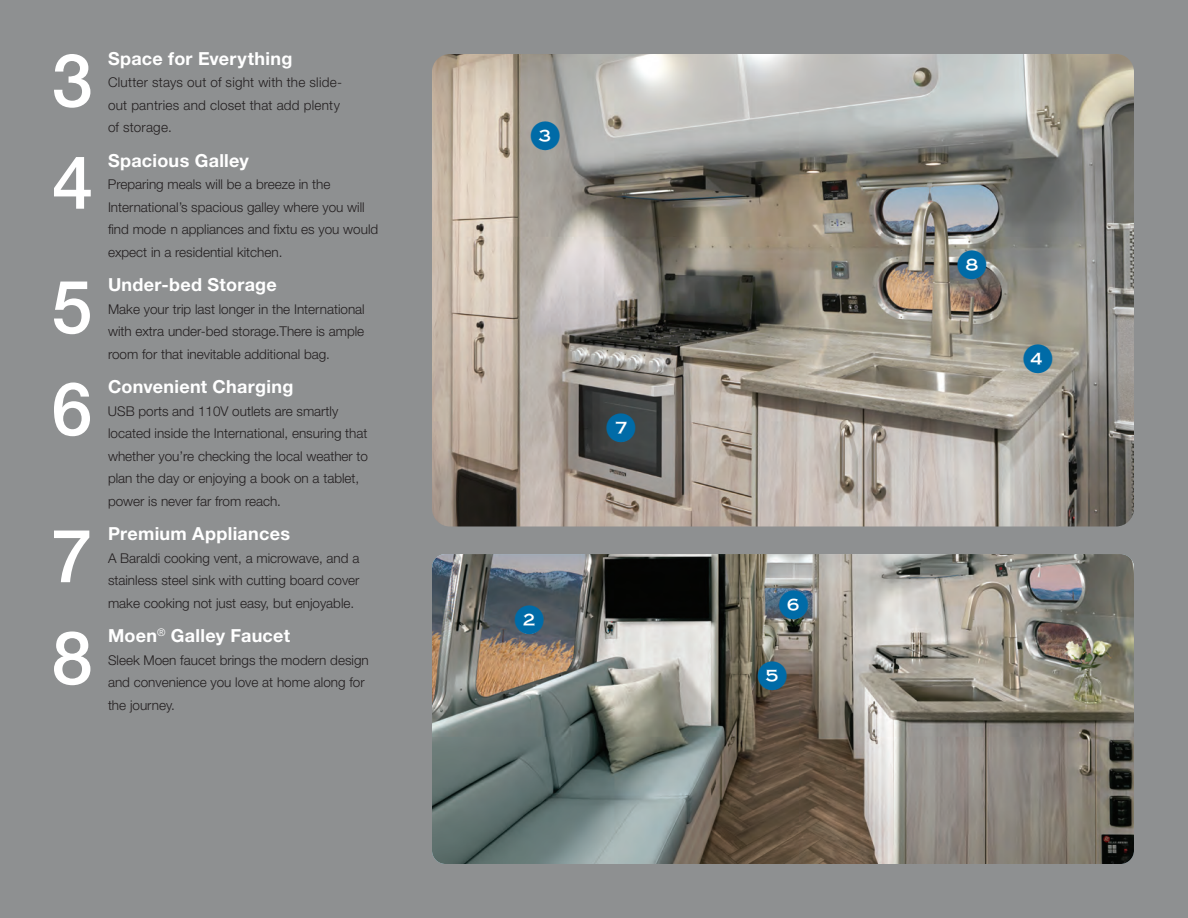
<style>
.page{position:relative;width:1188px;height:918px;background:#8e9091}
.page>*{position:absolute;margin:0;border:0;box-sizing:border-box;transform-origin:0 0}
.Paragraph_Style_1{font:500 73.8px "Helvetica Neue LT Std";color:#fff}
.Paragraph_Style_1-2{font:700 18px "Helvetica Neue LT Std";letter-spacing:.015em;color:#fff}
.Paragraph_Style_1-3{font:300 13.5px/22.5px "Helvetica Neue LT Std";color:#231f20}
.Paragraph_Style_1-4{font:300 13.5px/22.5px "Helvetica Neue LT Std";letter-spacing:.02em;color:#231f20}
</style>
<div class="page">
<img style="left:432px;top:554px;width:702px;height:310px">
<img style="left:432px;top:54px;width:702px;height:472px">
<svg style="left:607px;top:413px;width:28px;height:29px"></svg>
<svg style="left:958px;top:251px;width:28px;height:28px"></svg>
<svg style="left:758px;top:661px;width:29px;height:29px"></svg>
<svg style="left:515px;top:606px;width:29px;height:29px"></svg>
<svg style="left:779px;top:591px;width:29px;height:28px"></svg>
<svg style="left:1023px;top:344px;width:29px;height:29px"></svg>
<svg style="left:531px;top:122px;width:29px;height:29px"></svg>
<p class="Paragraph_Style_1" style="left:52px;top:36px;width:43px">3</p>
<p class="Paragraph_Style_1-2" style="left:108px;top:47px;width:186px">Space for Everything</p>
<p class="Paragraph_Style_1-4" style="left:108px;top:71px;width:236px">Clutter stays out of sight with the slide&shy;out pantries and closet that add plenty of storage.</p>
<p class="Paragraph_Style_1" style="left:52px;top:138px;width:43px">4</p>
<p class="Paragraph_Style_1-2" style="left:108px;top:149px;width:142px">Spacious Galley</p>
<p class="Paragraph_Style_1-3" style="left:108px;top:173px;width:272px">Preparing meals will be a breeze in the International’s spacious galley where you will find mode n appliances and fixtu es you would expect in a residential kitchen.</p>
<p class="Paragraph_Style_1" style="left:51px;top:263px;width:43px">5</p>
<p class="Paragraph_Style_1-2" style="left:108px;top:274px;width:170px">Under-bed Storage</p>
<p class="Paragraph_Style_1-3" style="left:108px;top:297px;width:258px;text-align:justify">Make your trip last longer in the International with extra under-bed storage.There is ample room for that inevitable additional bag.</p>
<p class="Paragraph_Style_1" style="left:51px;top:365px;width:43px">6</p>
<p class="Paragraph_Style_1-2" style="left:108px;top:376px;width:187px">Convenient Charging</p>
<p class="Paragraph_Style_1-3" style="left:108px;top:399px;width:262px">USB ports and 110V outlets are smartly located inside the International, ensuring that whether you’re checking the local weather to plan the day or enjoying a book on a tablet, power is never far from reach.</p>
<p class="Paragraph_Style_1" style="left:51px;top:512px;width:43px">7</p>
<p class="Paragraph_Style_1-2" style="left:108px;top:523px;width:184px">Premium Appliances</p>
<p class="Paragraph_Style_1-3" style="left:108px;top:546px;width:253px;text-align:justify">A Baraldi cooking vent, a microwave, and a stainless steel sink with cutting board cover make cooking not just easy, but enjoyable.</p>
<p class="Paragraph_Style_1" style="left:52px;top:614px;width:43px">8</p>
<p class="Paragraph_Style_1-2" style="left:108px;top:625px;width:184px">Moen<sup>®</sup> Galley Faucet</p>
<p class="Paragraph_Style_1-3" style="left:108px;top:648px;width:262px">Sleek Moen faucet brings the modern design and convenience you love at home along for the journey.</p>
</div>
